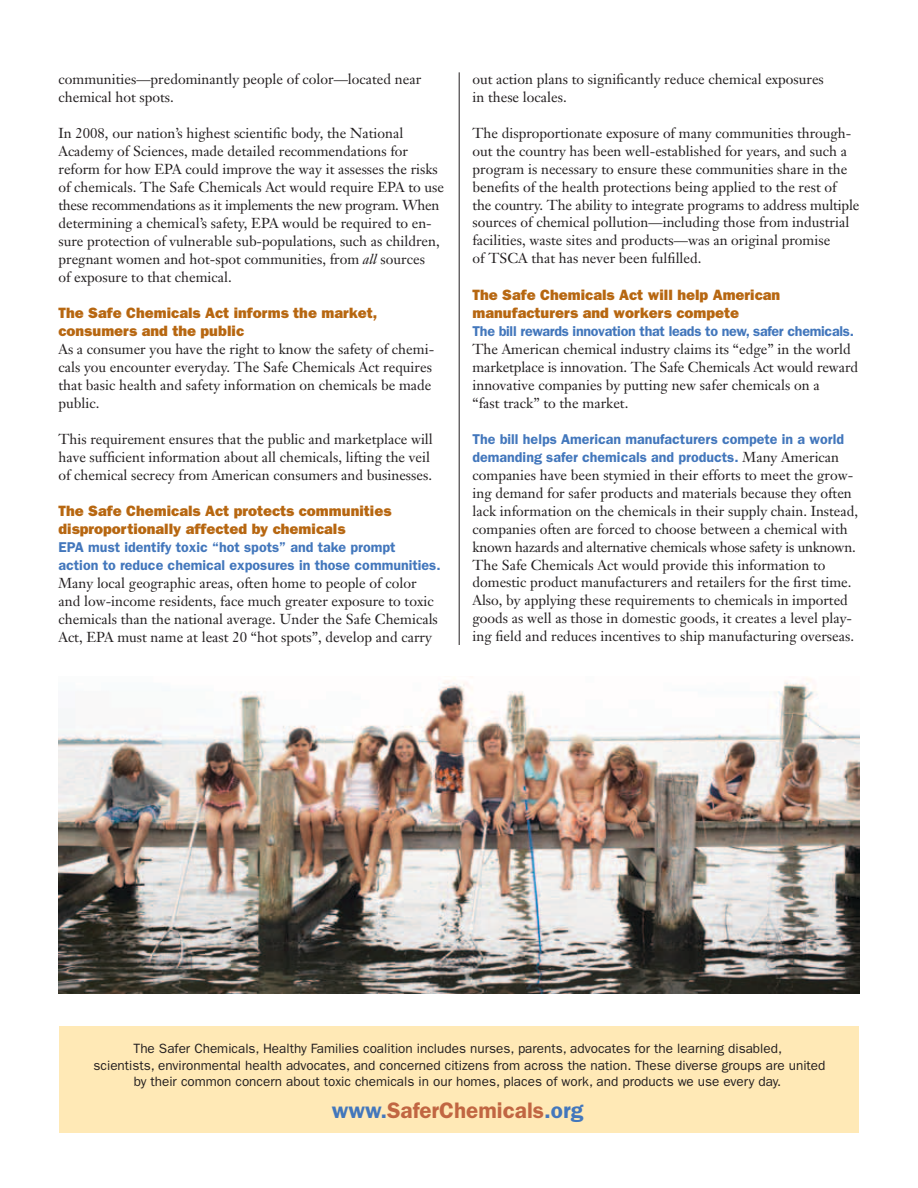
<style>
.page{position:relative;width:918px;height:1188px;background:#fff}
.page>*{position:absolute;margin:0;border:0;box-sizing:border-box;transform-origin:0 0}
.t1{font:600 22.5px "ITC Franklin Gothic Std";color:#c16642}
.t2{font:15px/18px "ITC Franklin Gothic Std Hvy";color:#b76711}
.t3{font:14.25px/18px "Janson Text";color:#231f20}
.t4{font:600 14.25px/18px "ITC Franklin Gothic Std";color:#4377bc}
.t5{font:600 14.25px "ITC Franklin Gothic Std";letter-spacing:-.02em;color:#4377bc}
.t6{font:13.5px/16.5px "ITC Franklin Gothic Std";color:#231f20;text-align:center}
.s1{font-style:italic}
.s2{font-family:"Janson Text";font-weight:400;color:#231f20}
.s3{color:#4377bc}
</style>
<div class="page">
<img style="left:58px;top:678px;width:802px;height:316px">
<div style="left:59px;top:1027px;width:800px;height:106px;background:#ffe9b6"></div>
<hr style="left:459px;top:72px;width:1px;height:573px;background:#231f20">
<p class="t3" style="left:58px;top:69px;width:364px">communities—predominantly people of color—located near chemical hot spots.</p>
<p class="t3" style="left:58px;top:123px;width:387px">In 2008, our nation’s highest scientific body, the National Academy of Sciences, made detailed recommendations for reform for how EPA could improve the way it assesses the risks of chemicals. The Safe Chemicals Act would require EPA to use these recommendations as it implements the new program. When determining a chemical’s safety, EPA would be required to en&shy;sure protection of vulnerable sub-populations, such as children, pregnant women and hot-spot communities, from <span class="s1">all</span> sources<br>of exposure to that chemical.</p>
<p class="t2" style="left:58px;top:303px;width:320px">The Safe Chemicals Act informs the market, consumers and the public</p>
<p class="t3" style="left:58px;top:339px;width:377px">As a consumer you have the right to know the safety of chemi&shy;cals you encounter everyday. The Safe Chemicals Act requires that basic health and safety information on chemicals be made public.</p>
<p class="t3" style="left:58px;top:429px;width:376px">This requirement ensures that the public and marketplace will have sufficient information about all chemicals, lifting the veil of chemical secrecy from American consumers and businesses.</p>
<p class="t2" style="left:58px;top:501px;width:335px">The Safe Chemicals Act protects communities disproportionally affected by chemicals</p>
<p class="t4" style="left:58px;top:538px;width:384px">EPA must identify toxic “hot spots” and take prompt<br>action to reduce chemical exposures in those communities.</p>
<p class="t3" style="left:58px;top:573px;width:381px">Many local geographic areas, often home to people of color and low-income residents, face much greater exposure to toxic chemicals than the national average. Under the Safe Chemicals Act, EPA must name at least 20 “hot spots”, develop and carry</p>
<p class="t3" style="left:473px;top:69px;width:353px">out action plans to significantly reduce chemical exposures in these locales.</p>
<p class="t3" style="left:473px;top:123px;width:389px">The disproportionate exposure of many communities through&shy;out the country has been well-established for years, and such a program is necessary to ensure these communities share in the benefits of the health protections being applied to the rest of<br>the country. The ability to integrate programs to address multiple sources of chemical pollution—including those from industrial facilities, waste sites and products—was an original promise<br>of TSCA that has never been fulfilled.</p>
<p class="t2" style="left:472px;top:285px;width:309px">The Safe Chemicals Act will help American manufacturers and workers compete</p>
<p class="t5" style="left:472px;top:322px;width:383px">The bill rewards innovation that leads to new, safer chemicals.</p>
<p class="t3" style="left:472px;top:339px;width:387px">The American chemical industry claims its “edge” in the world marketplace is innovation. The Safe Chemicals Act would reward innovative companies by putting new safer chemicals on a<br>“fast track” to the market.</p>
<p class="t4" style="left:472px;top:430px;width:373px">The bill helps American manufacturers compete in a world demanding safer chemicals and products. <span class="s2">Many American</span></p>
<p class="t3" style="left:472px;top:465px;width:387px">companies have been stymied in their efforts to meet the grow&shy;ing demand for safer products and materials because they often lack information on the chemicals in their supply chain. Instead, companies often are forced to choose between a chemical with known hazards and alternative chemicals whose safety is unknown.<br>The Safe Chemicals Act would provide this information to domestic product manufacturers and retailers for the first time.<br>Also, by applying these requirements to chemicals in imported goods as well as those in domestic goods, it creates a level play&shy;ing field and reduces incentives to ship manufacturing overseas.</p>
<p class="t6" style="left:94px;top:1041px;width:733px">The Safer Chemicals, Healthy Families coalition includes nurses, parents, advocates for the learning disabled,<br>scientists, environmental health advocates, and concerned citizens from across the nation. These diverse groups are united by their common concern about toxic chemicals in our homes, places of work, and products we use every day.</p>
<h1 class="t1" style="left:332px;top:1097px;width:253px"><span class="s3">www.</span>SaferChemicals<span class="s3">.org</span></h1>
</div>
